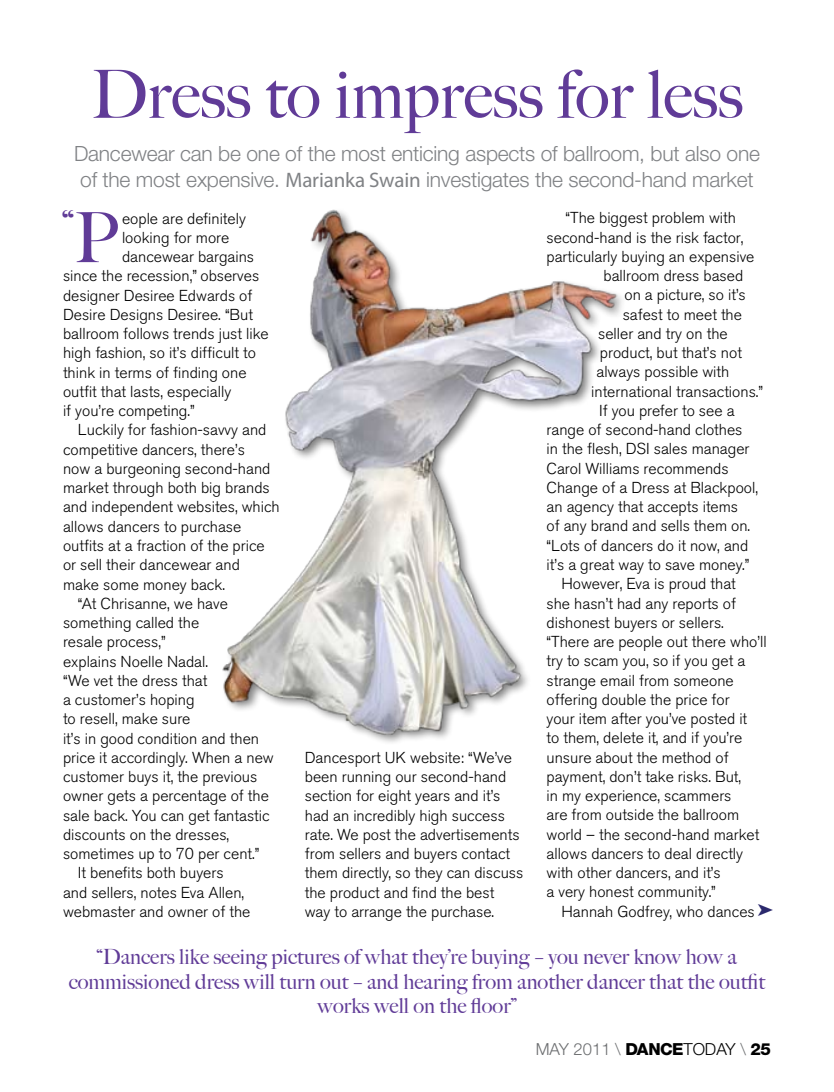
<style>
.page{position:relative;width:834px;height:1092px;background:#fff}
.page>*{position:absolute;margin:0;border:0;box-sizing:border-box;transform-origin:0 0}
.t1{font:500 66.5px "Big Caslon";color:#603b97}
.t2{font:500 40.43px "Big Caslon";color:#603b97}
.t3{font:500 21px/24.5px "Big Caslon";color:#603b97;text-align:center}
.t4{font:300 21px/25.2px "Helvetica Neue";letter-spacing:-.01em;color:#808285}
.t5{font:300 16.62px "Helvetica Neue";color:#6d6f71}
.t6{font:300 15.75px/19.2px "Akzidenz Grotesk BQ";color:#000}
.s1{font-family:"Myriad Pro";font-weight:400}
.s2{font-size:69.3px}
.s3{font-weight:800;color:#000}
.s4{color:#000}
</style>
<div class="page">
<img style="left:222px;top:209px;width:400px;height:533px">
<h1 class="t1" style="left:91px;top:56px;width:653px">Dress to impress for less</h1>
<h3 class="t4" style="left:74px;top:141px;width:687px">Dancewear can be one of the most enticing aspects of ballroom, but also one of the most expensive. <span class="s1">Marianka Swain</span> investigates the second-hand market</h3>
<h2 class="t2" style="left:63px;top:201px;width:58px">“<span class="s2">P</span></h2>
<p class="t6" style="left:122px;top:209px;width:125px">eople are definitely</p>
<p class="t6" style="left:122px;top:228px;width:109px">looking for more</p>
<p class="t6" style="left:122px;top:247px;width:134px">dancewear bargains</p>
<p class="t6" style="left:63px;top:266px;width:198px">since the recession,” observes</p>
<p class="t6" style="left:63px;top:286px;width:191px">designer Desiree Edwards of</p>
<p class="t6" style="left:63px;top:305px;width:191px">Desire Designs Desiree. “But</p>
<p class="t6" style="left:63px;top:324px;width:207px">ballroom follows trends just like</p>
<p class="t6" style="left:63px;top:343px;width:194px">high fashion, so it’s difficult to</p>
<p class="t6" style="left:63px;top:363px;width:185px">think in terms of finding one</p>
<p class="t6" style="left:63px;top:382px;width:170px">outfit that lasts, especially</p>
<p class="t6" style="left:63px;top:401px;width:133px">if you’re competing.”</p>
<p class="t6" style="left:78px;top:420px;width:190px">Luckily for fashion-savvy and</p>
<p class="t6" style="left:63px;top:440px;width:183px">competitive dancers, there’s</p>
<p class="t6" style="left:63px;top:459px;width:209px">now a burgeoning second-hand</p>
<p class="t6" style="left:63px;top:478px;width:208px">market through both big brands</p>
<p class="t6" style="left:63px;top:497px;width:218px">and independent websites, which</p>
<p class="t6" style="left:63px;top:517px;width:180px">allows dancers to purchase</p>
<p class="t6" style="left:63px;top:536px;width:203px">outfits at a fraction of the price</p>
<p class="t6" style="left:63px;top:555px;width:178px">or sell their dancewear and</p>
<p class="t6" style="left:63px;top:574px;width:163px">make some money back.</p>
<p class="t6" style="left:78px;top:594px;width:151px">“At Chrisanne, we have</p>
<p class="t6" style="left:63px;top:613px;width:138px">something called the</p>
<p class="t6" style="left:63px;top:632px;width:104px">resale process,”</p>
<p class="t6" style="left:63px;top:651px;width:146px">explains Noelle Nadal.</p>
<p class="t6" style="left:63px;top:671px;width:146px">“We vet the dress that</p>
<p class="t6" style="left:63px;top:690px;width:133px">a customer’s hoping</p>
<p class="t6" style="left:63px;top:709px;width:129px">to resell, make sure</p>
<p class="t6" style="left:63px;top:728px;width:197px">it’s in good condition and then</p>
<p class="t6" style="left:63px;top:748px;width:212px">price it accordingly. When a new</p>
<p class="t6" style="left:63px;top:767px;width:196px">customer buys it, the previous</p>
<p class="t6" style="left:63px;top:786px;width:207px">owner gets a percentage of the</p>
<p class="t6" style="left:63px;top:805px;width:208px">sale back. You can get fantastic</p>
<p class="t6" style="left:63px;top:825px;width:168px">discounts on the dresses,</p>
<p class="t6" style="left:63px;top:844px;width:198px">sometimes up to 70 per cent.”</p>
<p class="t6" style="left:78px;top:863px;width:147px">It benefits both buyers</p>
<p class="t6" style="left:63px;top:882px;width:183px">and sellers, notes Eva Allen,</p>
<p class="t6" style="left:63px;top:902px;width:189px">webmaster and owner of the</p>
<p class="t6" style="left:305px;top:748px;width:220px">Dancesport UK website: “We’ve been running our second-hand section for eight years and it’s had an incredibly high success rate. We post the advertisements from sellers and buyers contact them directly, so they can discuss the product and find the best way to arrange the purchase.</p>
<p class="t6" style="left:565px;top:208px;width:172px">“The biggest problem with</p>
<p class="t6" style="left:546px;top:228px;width:198px">second-hand is the risk factor,</p>
<p class="t6" style="left:546px;top:247px;width:209px">particularly buying an expensive</p>
<p class="t6" style="left:603px;top:266px;width:141px">ballroom dress based</p>
<p class="t6" style="left:624px;top:285px;width:123px">on a picture, so it’s</p>
<p class="t6" style="left:622px;top:305px;width:121px">safest to meet the</p>
<p class="t6" style="left:598px;top:324px;width:131px">seller and try on the</p>
<p class="t6" style="left:600px;top:343px;width:143px">product, but that’s not</p>
<p class="t6" style="left:596px;top:362px;width:134px">always possible with</p>
<p class="t6" style="left:591px;top:382px;width:173px">international transactions.”</p>
<p class="t6" style="left:599px;top:401px;width:137px">If you prefer to see a</p>
<p class="t6" style="left:546px;top:420px;width:197px">range of second-hand clothes</p>
<p class="t6" style="left:546px;top:439px;width:204px">in the flesh, DSI sales manager</p>
<p class="t6" style="left:546px;top:459px;width:184px">Carol Williams recommends</p>
<p class="t6" style="left:546px;top:478px;width:213px">Change of a Dress at Blackpool,</p>
<p class="t6" style="left:546px;top:497px;width:193px">an agency that accepts items</p>
<p class="t6" style="left:546px;top:516px;width:205px">of any brand and sells them on.</p>
<p class="t6" style="left:546px;top:536px;width:203px">“Lots of dancers do it now, and</p>
<p class="t6" style="left:546px;top:555px;width:204px">it’s a great way to save money.”</p>
<p class="t6" style="left:561px;top:574px;width:176px">However, Eva is proud that</p>
<p class="t6" style="left:546px;top:593px;width:191px">she hasn’t had any reports of</p>
<p class="t6" style="left:546px;top:613px;width:179px">dishonest buyers or sellers.</p>
<p class="t6" style="left:546px;top:632px;width:221px">“There are people out there who’ll</p>
<p class="t6" style="left:546px;top:651px;width:200px">try to scam you, so if you get a</p>
<p class="t6" style="left:546px;top:670px;width:189px">strange email from someone</p>
<p class="t6" style="left:546px;top:690px;width:185px">offering double the price for</p>
<p class="t6" style="left:546px;top:709px;width:202px">your item after you’ve posted it</p>
<p class="t6" style="left:546px;top:728px;width:197px">to them, delete it, and if you’re</p>
<p class="t6" style="left:546px;top:747px;width:184px">unsure about the method of</p>
<p class="t6" style="left:546px;top:767px;width:196px">payment, don’t take risks. But,</p>
<p class="t6" style="left:546px;top:786px;width:186px">in my experience, scammers</p>
<p class="t6" style="left:546px;top:805px;width:194px">are from outside the ballroom</p>
<p class="t6" style="left:546px;top:824px;width:214px">world – the second-hand market</p>
<p class="t6" style="left:546px;top:844px;width:198px">allows dancers to deal directly</p>
<p class="t6" style="left:546px;top:863px;width:176px">with other dancers, and it’s</p>
<p class="t6" style="left:546px;top:882px;width:171px">a very honest community.”</p>
<p class="t6" style="left:561px;top:901px;width:195px">Hannah Godfrey, who dances</p>
<h3 class="t3" style="left:69px;top:944px;width:698px">“Dancers like seeing pictures of what they’re buying – you never know how a commissioned dress will turn out – and hearing from another dancer that the outfit works well on the floor”</h3>
<p class="t5" style="left:535px;top:1038px;width:237px">may 2011 \ <span class="s3">DANCE</span><span class="s4">Today</span> \ <span class="s3">25</span></p>
</div>
